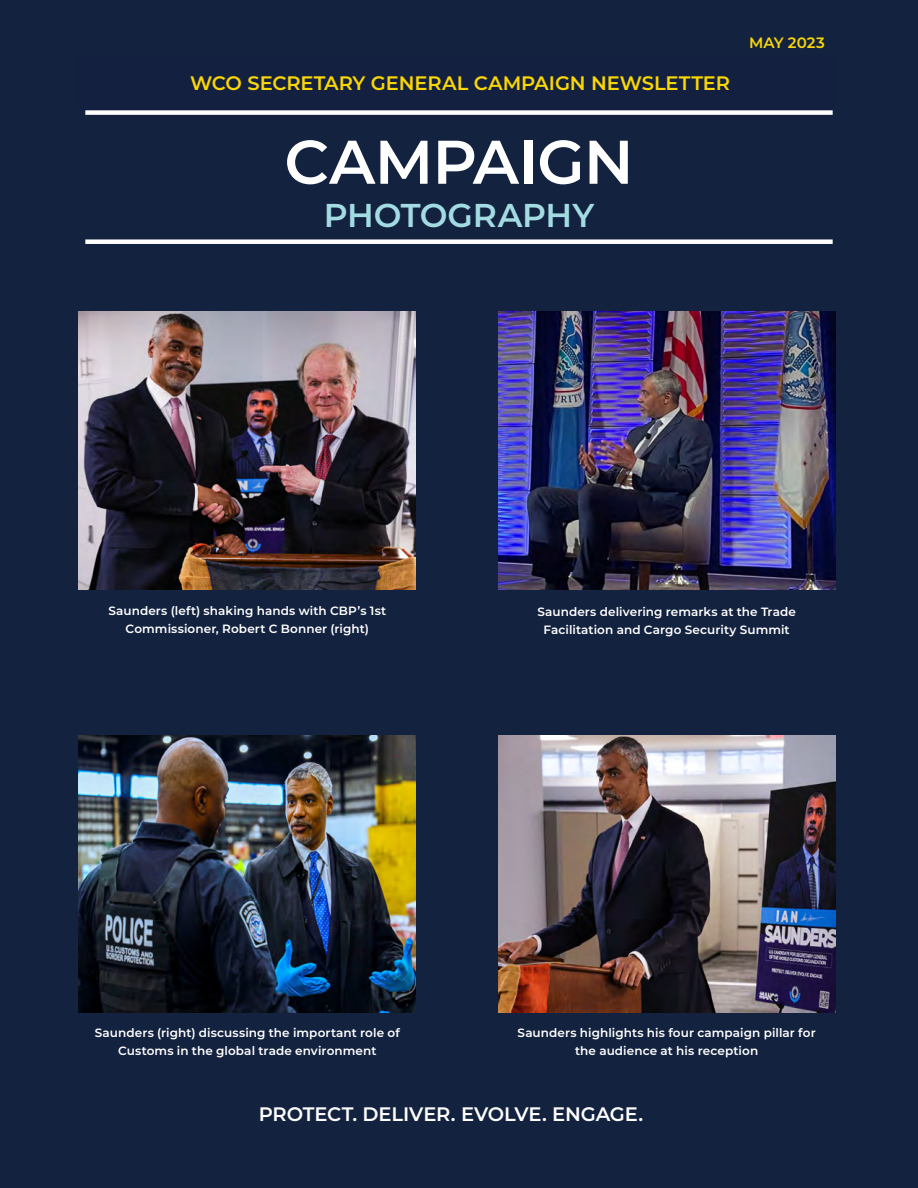
<style>
.page{position:relative;width:918px;height:1188px;background:#13223f}
.page>*{position:absolute;margin:0;border:0;box-sizing:border-box;transform-origin:0 0}
.t1{font:600 61.5px "Montserrat";letter-spacing:-.015em;color:#fff}
.t2{font:600 33px "Montserrat";letter-spacing:-.005em;color:#a3dbe2}
.t3{font:600 19.5px "Montserrat";letter-spacing:-.005em;color:#fbd705}
.t4{font:600 19.5px "Montserrat";letter-spacing:-.005em;color:#fff}
.t5{font:600 15px "Montserrat";letter-spacing:.01em;color:#fbd705}
.t6{font:600 12px/18px "Montserrat";letter-spacing:.01em;color:#fff;text-align:center}
</style>
<div class="page">
<div style="left:85px;top:239px;width:748px;height:5px;background:#fff"></div>
<div style="left:85px;top:110px;width:748px;height:5px;background:#fff"></div>
<img style="left:498px;top:312px;width:337px;height:278px">
<img style="left:79px;top:735px;width:337px;height:278px">
<img style="left:79px;top:312px;width:337px;height:278px">
<img style="left:498px;top:735px;width:337px;height:278px">
<h3 class="t3" style="left:190px;top:69px;width:542px">WCO SECRETARY GENERAL CAMPAIGN NEWSLETTER</h3>
<h1 class="t1" style="left:284px;top:118px;width:351px">CAMPAIGN</h1>
<h2 class="t2" style="left:324px;top:192px;width:272px">PHOTOGRAPHY</h2>
<p class="t5" style="left:749px;top:32px;width:77px">MAY 2023</p>
<p class="t6" style="left:108px;top:601px;width:279px">Saunders (left) shaking hands with CBP’s 1st<br>Commissioner, Robert C Bonner (right)</p>
<p class="t6" style="left:537px;top:602px;width:260px">Saunders delivering remarks at the Trade<br>Facilitation and Cargo Security Summit</p>
<p class="t6" style="left:95px;top:1023px;width:306px">Saunders (right) discussing the important role of<br>Customs in the global trade environment</p>
<p class="t6" style="left:518px;top:1023px;width:300px">Saunders highlights his four campaign pillar for the audience at his reception</p>
<h3 class="t4" style="left:259px;top:1101px;width:386px">PROTECT. DELIVER. EVOLVE. ENGAGE.</h3>
</div>
